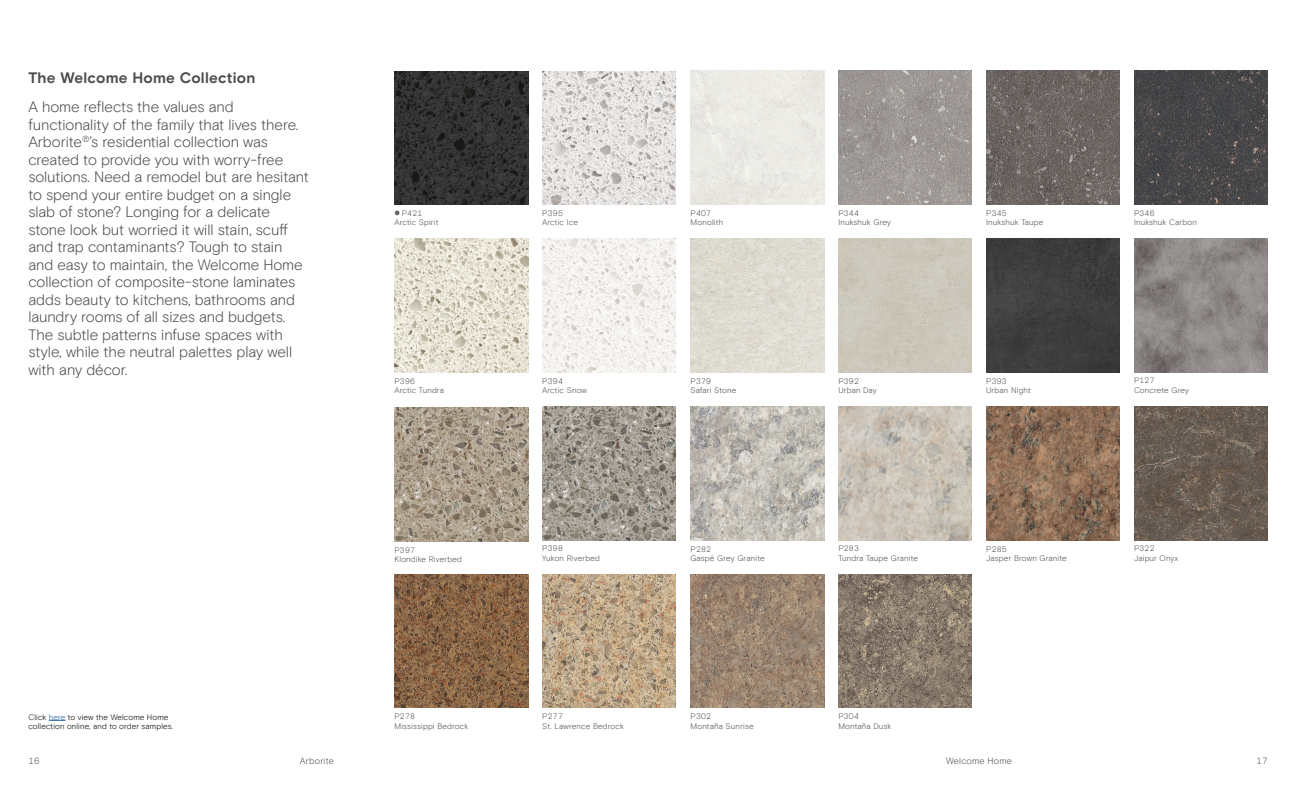
<style>
.page{position:relative;width:1296px;height:792px;background:#fff}
.page>*{position:absolute;margin:0;border:0;box-sizing:border-box;transform-origin:0 0}
.Text_Big{font:700 15.2px "Basis Grotesque Pro";letter-spacing:.02em;color:#4d4c4d}
.Text_Big-2{font:300 15px/17.5px "Basis Grotesque Pro";letter-spacing:-.005em;color:#4d4c4d}
.t1{font:300 9px "Basis Grotesque Pro";letter-spacing:.03em;color:#4d4c4d}
.Laminate_name{font:300 8px "Basis Grotesque Pro";letter-spacing:.03em;color:#4d4c4d}
.t2{font:300 8px/9.5px "Basis Grotesque Pro";letter-spacing:.015em;color:#000}
.Laminate_name-2{font:300 8px "Basis Grotesque Pro";letter-spacing:.01em;color:#4d4c4d}
.s1{color:#205e9e}
</style>
<div class="page">
<div style="left:691px;top:71px;width:133px;height:133px;background:#ebeae4"></div>
<div style="left:986px;top:239px;width:134px;height:133px;background:#3e3e3e"></div>
<div style="left:838px;top:239px;width:134px;height:133px;background:#ccc7bb"></div>
<img style="left:838px;top:71px;width:134px;height:133px">
<img style="left:542px;top:574px;width:134px;height:134px">
<img style="left:542px;top:239px;width:134px;height:133px">
<img style="left:394px;top:574px;width:134px;height:134px">
<img style="left:542px;top:71px;width:134px;height:134px">
<img style="left:986px;top:71px;width:134px;height:133px">
<img style="left:1134px;top:71px;width:134px;height:133px">
<img style="left:691px;top:574px;width:133px;height:134px">
<img style="left:394px;top:239px;width:134px;height:133px">
<img style="left:542px;top:407px;width:134px;height:134px">
<img style="left:1134px;top:239px;width:134px;height:133px">
<img style="left:1134px;top:407px;width:134px;height:134px">
<img style="left:838px;top:407px;width:134px;height:134px">
<img style="left:838px;top:574px;width:134px;height:134px">
<img style="left:691px;top:239px;width:133px;height:133px">
<img style="left:394px;top:408px;width:134px;height:134px">
<img style="left:691px;top:407px;width:133px;height:134px">
<img style="left:986px;top:407px;width:134px;height:134px">
<img style="left:394px;top:71px;width:134px;height:134px">
<svg style="left:394px;top:210px;width:6px;height:6px"></svg>
<svg style="left:49px;top:720px;width:17px;height:1px"></svg>
<p class="Text_Big" style="left:28px;top:69px;width:229px">The Welcome Home Collection</p>
<p class="Text_Big-2" style="left:28px;top:98px;width:282px">A home reflects the values and functionality of the family that lives there.<br>Arborite<sup>®</sup>’s residential collection was created to provide you with worry-free solutions. Need a remodel but are hesitant to spend your entire budget on a single slab of stone? Longing for a delicate stone look but worried it will stain, scuff and trap contaminants? Tough to stain and easy to maintain, the Welcome Home collection of composite-stone laminates adds beauty to kitchens, bathrooms and laundry rooms of all sizes and budgets.<br>The subtle patterns infuse spaces with style, while the neutral palettes play well with any décor.</p>
<p class="Laminate_name" style="left:402px;top:208px;width:22px">P421</p>
<p class="Laminate_name" style="left:394px;top:218px;width:45px">Arctic Spirit</p>
<p class="Laminate_name" style="left:542px;top:208px;width:22px">P395</p>
<p class="Laminate_name" style="left:542px;top:218px;width:37px">Arctic Ice</p>
<p class="Laminate_name" style="left:394px;top:376px;width:22px">P396</p>
<p class="Laminate_name" style="left:394px;top:386px;width:51px">Arctic Tundra</p>
<p class="Laminate_name" style="left:542px;top:376px;width:22px">P394</p>
<p class="Laminate_name" style="left:542px;top:386px;width:46px">Arctic Snow</p>
<p class="Laminate_name" style="left:394px;top:545px;width:22px">P397</p>
<p class="Laminate_name" style="left:394px;top:555px;width:69px">Klondike Riverbed</p>
<p class="Laminate_name" style="left:542px;top:544px;width:22px">P398</p>
<p class="Laminate_name" style="left:542px;top:553px;width:59px">Yukon Riverbed</p>
<p class="Laminate_name" style="left:691px;top:208px;width:22px">P407</p>
<p class="Laminate_name" style="left:691px;top:218px;width:34px">Monolith</p>
<p class="Laminate_name" style="left:838px;top:208px;width:22px">P344</p>
<p class="Laminate_name" style="left:838px;top:218px;width:54px">Inukshuk Grey</p>
<p class="Laminate_name" style="left:986px;top:208px;width:22px">P345</p>
<p class="Laminate_name" style="left:986px;top:218px;width:59px">Inukshuk Taupe</p>
<p class="Laminate_name" style="left:1134px;top:208px;width:22px">P346</p>
<p class="Laminate_name" style="left:1134px;top:218px;width:64px">Inukshuk Carbon</p>
<p class="Laminate_name" style="left:691px;top:376px;width:22px">P379</p>
<p class="Laminate_name-2" style="left:691px;top:386px;width:47px">Safari Stone</p>
<p class="Laminate_name" style="left:838px;top:376px;width:22px">P392</p>
<p class="Laminate_name" style="left:838px;top:386px;width:40px">Urban Day</p>
<p class="Laminate_name" style="left:986px;top:376px;width:22px">P393</p>
<p class="Laminate_name" style="left:986px;top:386px;width:46px">Urban Night</p>
<p class="Laminate_name" style="left:1134px;top:376px;width:22px">P127</p>
<p class="Laminate_name" style="left:1134px;top:385px;width:56px">Concrete Grey</p>
<p class="Laminate_name" style="left:691px;top:544px;width:22px">P282</p>
<p class="Laminate_name" style="left:691px;top:554px;width:76px">Gaspé Grey Granite</p>
<p class="Laminate_name" style="left:838px;top:544px;width:22px">P283</p>
<p class="Laminate_name" style="left:838px;top:553px;width:81px">Tundra Taupe Granite</p>
<p class="Laminate_name" style="left:986px;top:544px;width:22px">P285</p>
<p class="Laminate_name" style="left:986px;top:554px;width:82px">Jasper Brown Granite</p>
<p class="Laminate_name" style="left:1134px;top:544px;width:22px">P322</p>
<p class="Laminate_name" style="left:1134px;top:553px;width:46px">Jaipur Onyx</p>
<p class="Laminate_name" style="left:394px;top:712px;width:22px">P278</p>
<p class="Laminate_name" style="left:394px;top:721px;width:75px">Mississippi Bedrock</p>
<p class="Laminate_name" style="left:542px;top:712px;width:22px">P277</p>
<p class="Laminate_name" style="left:542px;top:721px;width:83px">St. Lawrence Bedrock</p>
<p class="Laminate_name" style="left:691px;top:712px;width:22px">P302</p>
<p class="Laminate_name" style="left:691px;top:721px;width:65px">Montaña Sunrise</p>
<p class="Laminate_name" style="left:838px;top:712px;width:22px">P304</p>
<p class="Laminate_name" style="left:838px;top:721px;width:55px">Montaña Dusk</p>
<p class="t2" style="left:28px;top:712px;width:146px">Click <span class="s1">here</span> to view the Welcome Home collection online, and to order samples.</p>
<p class="t1" style="left:28px;top:755px;width:13px">16</p>
<p class="t1" style="left:300px;top:755px;width:36px">Arborite</p>
<p class="t1" style="left:946px;top:755px;width:67px">Welcome Home</p>
<p class="t1" style="left:1256px;top:755px;width:13px">17</p>
</div>
